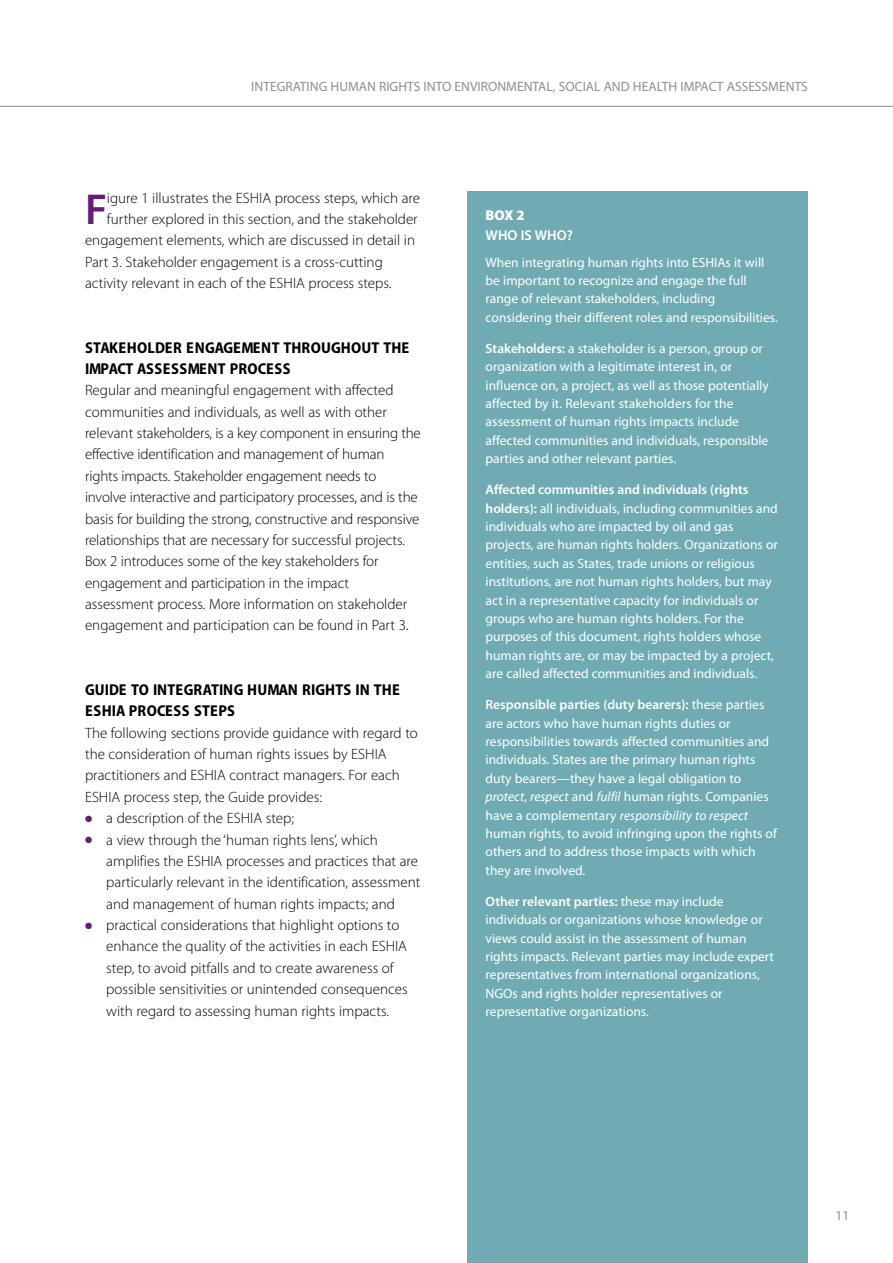
<style>
.page{position:relative;width:893px;height:1263px;background:#fff}
.page>*{position:absolute;margin:0;border:0;box-sizing:border-box;transform-origin:0 0}
.t1{font:600 43.5px "Myriad Pro";color:#631e76}
.t2{font:700 semi-condensed 15.75px/21.3px "Myriad Pro";letter-spacing:.01em;color:#000}
.t3{font:300 15px/21.3px "Myriad Pro";color:#000}
.t4{font:600 14.25px "Myriad Pro";color:#fff}
.t5{font:900 14.25px "Myriad Pro";color:#fff}
.t6{font:13.5px/18.3px "Myriad Pro";color:#fff}
.t7{font:13.5px "Myriad Pro";color:#8f8f8f}
.s1{color:#631e76}
.s2{font-weight:600}
.s3{font-style:italic}
</style>
<div class="page">
<hr style="left:0;top:106px;width:893px;height:1px;background:#8f8f8f">
<div style="left:468px;top:191px;width:340px;height:1071px;background:#70abb3"></div>
<p class="t7" style="left:251px;top:81px;width:558px">INTEGRATING HUMAN RIGHTS INTO ENVIRONMENTAL, SOCIAL AND HEALTH IMPACT ASSESSMENTS</p>
<h1 class="t1" style="left:85px;top:193px;width:24px">F</h1>
<p class="t3" style="left:107px;top:188px;width:315px">igure 1 illustrates the ESHIA process steps, which are</p>
<p class="t3" style="left:107px;top:210px;width:312px">further explored in this section, and the stakeholder</p>
<p class="t3" style="left:85px;top:231px;width:331px">engagement elements, which are discussed in detail in</p>
<p class="t3" style="left:85px;top:252px;width:299px">Part 3. Stakeholder engagement is a cross-cutting</p>
<p class="t3" style="left:85px;top:274px;width:308px">activity relevant in each of the ESHIA process steps.</p>
<p class="t2" style="left:85px;top:338px;width:326px">STAKEHOLDER ENGAGEMENT THROUGHOUT THE<br>IMPACT ASSESSMENT PROCESS</p>
<p class="t3" style="left:85px;top:381px;width:337px">Regular and meaningful engagement with affected communities and individuals, as well as with other relevant stakeholders, is a key component in ensuring the effective identification and management of human rights impacts. Stakeholder engagement needs to involve interactive and participatory processes, and is the basis for building the strong, constructive and responsive relationships that are necessary for successful projects.<br>Box 2 introduces some of the key stakeholders for engagement and participation in the impact assessment process. More information on stakeholder engagement and participation can be found in Part 3.</p>
<p class="t2" style="left:85px;top:680px;width:316px">GUIDE TO INTEGRATING HUMAN RIGHTS IN THE<br>ESHIA PROCESS STEPS</p>
<p class="t3" style="left:85px;top:723px;width:334px">The following sections provide guidance with regard to the consideration of human rights issues by ESHIA practitioners and ESHIA contract managers. For each ESHIA process step, the Guide provides:</p>
<p class="t3" style="left:85px;top:809px;width:211px"><span class="s1">●</span> a description of the ESHIA step;</p>
<p class="t3" style="left:106px;top:830px;width:316px;text-indent:-21px"><span class="s1">●</span> a view through the ‘human rights lens’, which amplifies the ESHIA processes and practices that are particularly relevant in the identification, assessment and management of human rights impacts; and</p>
<p class="t3" style="left:106px;top:916px;width:303px;text-indent:-21px"><span class="s1">●</span> practical considerations that highlight options to enhance the quality of the activities in each ESHIA step, to avoid pitfalls and to create awareness of possible sensitivities or unintended consequences with regard to assessing human rights impacts.</p>
<p class="t5" style="left:486px;top:207px;width:41px">BOX 2</p>
<p class="t4" style="left:486px;top:230px;width:89px">WHO IS WHO?</p>
<p class="t6" style="left:486px;top:254px;width:294px">When integrating human rights into ESHIAs it will be important to recognize and engage the full range of relevant stakeholders, including considering their different roles and responsibilities.</p>
<p class="t6" style="left:486px;top:340px;width:285px"><span class="s2">Stakeholders:</span> a stakeholder is a person, group or organization with a legitimate interest in, or influence on, a project, as well as those potentially affected by it. Relevant stakeholders for the assessment of human rights impacts include affected communities and individuals, responsible parties and other relevant parties.</p>
<p class="t6" style="left:486px;top:482px;width:294px"><span class="s2">Affected communities and individuals (rights holders):</span> all individuals, including communities and individuals who are impacted by oil and gas projects, are human rights holders. Organizations or entities, such as States, trade unions or religious institutions, are not human rights holders, but may act in a representative capacity for individuals or groups who are human rights holders. For the purposes of this document, rights holders whose human rights are, or may be impacted by a project, are called affected communities and individuals.</p>
<p class="t6" style="left:486px;top:697px;width:293px"><span class="s2">Responsible parties (duty bearers):</span> these parties are actors who have human rights duties or responsibilities towards affected communities and individuals. States are the primary human rights duty bearers—they have a legal obligation to <span class="s3">protect</span>, <span class="s3">respect</span> and <span class="s3">fulfil</span> human rights. Companies have a complementary <span class="s3">responsibility to respect </span>human rights, to avoid infringing upon the rights of others and to address those impacts with which they are involved.</p>
<p class="t6" style="left:486px;top:893px;width:290px"><span class="s2">Other relevant parties:</span> these may include individuals or organizations whose knowledge or views could assist in the assessment of human rights impacts. Relevant parties may include expert representatives from international organizations, NGOs and rights holder representatives or representative organizations.</p>
<p class="t7" style="left:836px;top:1210px;width:15px">11</p>
</div>
